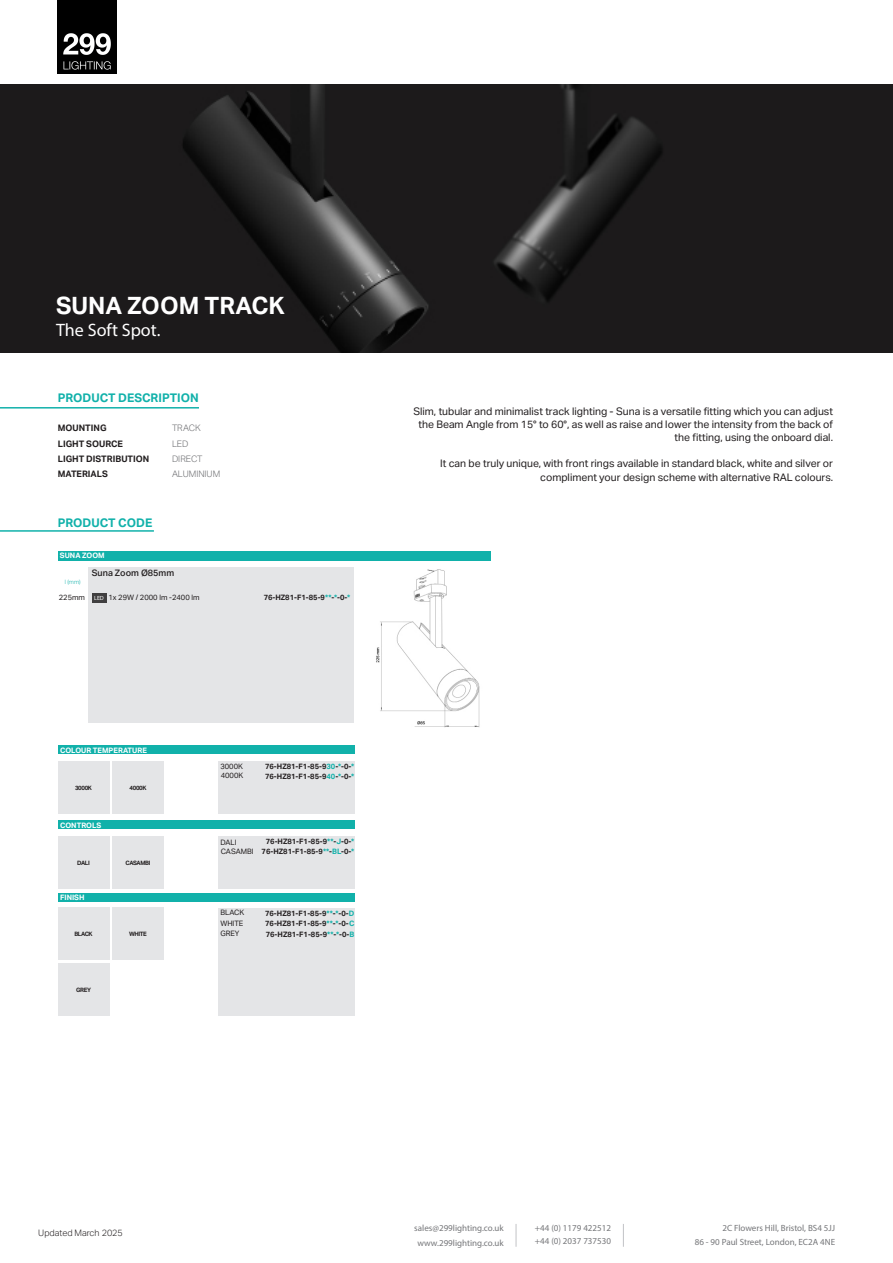
<style>
.page{position:relative;width:893px;height:1263px;background:#fff}
.page>*{position:absolute;margin:0;border:0;box-sizing:border-box;transform-origin:0 0}
.t1{font:700 24px "Aktiv Grotesk";color:#fff}
.t2{font:18px "Myriad Pro";color:#fff}
.t3{font:700 12px "Aktiv Grotesk";color:#11b1aa}
.t4{font:10.5px/12.6px "Aktiv Grotesk";color:#231f20;text-align:right}
.t5{font:9px "Myriad Pro";color:#757679}
.t6{font:700 9px "Aktiv Grotesk";color:#231f20}
.t7{font:300 9px "Aktiv Grotesk";color:#6c6d70}
.t8{font:300 9px "Aktiv Grotesk";color:#231f20}
.t9{font:500 9px "Aktiv Grotesk";color:#231f20}
.t10{font:700 7.5px "Aktiv Grotesk";color:#231f20}
.t11{font:7.5px "Aktiv Grotesk";color:#231f20}
.t12{font:700 7.5px "Aktiv Grotesk";color:#fff}
.t13{font:700 6px "Aktiv Grotesk";letter-spacing:-.06em;color:#231f20}
.t14{font:300 6px "Aktiv Grotesk";color:#11b1aa}
.t15{font:6px "Myriad Pro";color:#fff}
.s1{color:#11b1aa}
</style>
<div class="page">
<div style="left:218px;top:761px;width:136px;height:52px;background:#e4e5e7"></div>
<hr style="left:0;top:407px;width:199px;height:1px;background:#11b1aa">
<hr style="left:0;top:530px;width:154px;height:2px;background:#11b1aa">
<div style="left:58px;top:551px;width:433px;height:9px;background:#11b1aa"></div>
<div style="left:88px;top:566px;width:266px;height:156px;background:#e4e5e7"></div>
<div style="left:92px;top:593px;width:14px;height:9px;background:#403f40"></div>
<div style="left:58px;top:892px;width:296px;height:9px;background:#11b1aa"></div>
<div style="left:218px;top:908px;width:136px;height:108px;background:#e4e5e7"></div>
<div style="left:58px;top:908px;width:51px;height:52px;background:#e4e5e7"></div>
<div style="left:112px;top:908px;width:52px;height:52px;background:#e4e5e7"></div>
<svg style="left:623px;top:1224px;width:1px;height:23px"></svg>
<svg style="left:516px;top:1224px;width:1px;height:23px"></svg>
<div style="left:58px;top:745px;width:296px;height:8px;background:#11b1aa"></div>
<img style="left:376px;top:569px;width:104px;height:158px">
<img style="left:0;top:84px;width:893px;height:268px">
<img style="left:58px;top:0;width:58px;height:73px">
<div style="left:58px;top:963px;width:51px;height:53px;background:#e4e5e7"></div>
<div style="left:58px;top:761px;width:51px;height:52px;background:#e4e5e7"></div>
<div style="left:112px;top:761px;width:52px;height:52px;background:#e4e5e7"></div>
<div style="left:218px;top:836px;width:136px;height:53px;background:#e4e5e7"></div>
<div style="left:58px;top:821px;width:296px;height:8px;background:#11b1aa"></div>
<div style="left:58px;top:836px;width:51px;height:53px;background:#e4e5e7"></div>
<div style="left:112px;top:836px;width:52px;height:53px;background:#e4e5e7"></div>
<p class="t1" style="left:56px;top:291px;width:230px">SUNA ZOOM TRACK</p>
<p class="t2" style="left:56px;top:319px;width:106px">The Soft Spot.</p>
<p class="t3" style="left:58px;top:390px;width:142px">PRODUCT DESCRIPTION</p>
<p class="t6" style="left:58px;top:422px;width:50px">MOUNTING</p>
<p class="t6" style="left:58px;top:438px;width:67px">LIGHT SOURCE</p>
<p class="t6" style="left:58px;top:453px;width:93px">LIGHT DISTRIBUTION</p>
<p class="t6" style="left:58px;top:469px;width:52px">MATERIALS</p>
<p class="t7" style="left:172px;top:423px;width:30px">TRACK</p>
<p class="t7" style="left:172px;top:438px;width:18px">LED</p>
<p class="t7" style="left:172px;top:454px;width:32px">DIRECT</p>
<p class="t7" style="left:172px;top:469px;width:50px">ALUMINIUM</p>
<p class="t3" style="left:58px;top:516px;width:96px">PRODUCT CODE</p>
<p class="t12" style="left:60px;top:551px;width:46px">SUNA ZOOM</p>
<p class="t11" style="left:59px;top:593px;width:28px">225mm</p>
<p class="t9" style="left:92px;top:567px;width:84px">Suna Zoom Ø85mm</p>
<p class="t14" style="left:65px;top:578px;width:17px">l (mm)</p>
<p class="t11" style="left:108px;top:593px;width:93px">1x 29W / 2000 lm -2400 lm</p>
<p class="t15" style="left:94px;top:594px;width:11px">LED</p>
<p class="t10" style="left:264px;top:593px;width:88px">76-HZ81-F1-85-9<span class="s1">**</span>-<span class="s1">*</span>-0-<span class="s1">*</span></p>
<p class="t12" style="left:60px;top:745px;width:88px">COLOUR TEMPERATURE</p>
<p class="t13" style="left:75px;top:784px;width:18px">3000K</p>
<p class="t13" style="left:130px;top:784px;width:18px">4000K</p>
<p class="t12" style="left:60px;top:821px;width:43px">CONTROLS</p>
<p class="t13" style="left:77px;top:859px;width:14px">DALI</p>
<p class="t13" style="left:126px;top:859px;width:27px">CASAMBI</p>
<p class="t12" style="left:60px;top:893px;width:26px">FINISH</p>
<p class="t13" style="left:74px;top:930px;width:20px">BLACK</p>
<p class="t13" style="left:129px;top:930px;width:19px">WHITE</p>
<p class="t13" style="left:76px;top:986px;width:16px">GREY</p>
<p class="t11" style="left:220px;top:762px;width:24px">3000K</p>
<p class="t10" style="left:265px;top:762px;width:91px">76-HZ81-F1-85-9<span class="s1">30</span>-<span class="s1">*</span>-0-<span class="s1">*</span></p>
<p class="t11" style="left:221px;top:771px;width:24px">4000K</p>
<p class="t10" style="left:265px;top:772px;width:91px">76-HZ81-F1-85-9<span class="s1">40</span>-<span class="s1">*</span>-0-<span class="s1">*</span></p>
<p class="t11" style="left:220px;top:837px;width:18px">DALI</p>
<p class="t10" style="left:266px;top:837px;width:90px">76-HZ81-F1-85-9<span class="s1">**</span>-<span class="s1">J</span>-0-<span class="s1">*</span></p>
<p class="t11" style="left:221px;top:847px;width:35px">CASAMBI</p>
<p class="t10" style="left:262px;top:847px;width:94px">76-HZ81-F1-85-9<span class="s1">**</span>-<span class="s1">BL</span>-0-<span class="s1">*</span></p>
<p class="t11" style="left:220px;top:908px;width:26px">BLACK</p>
<p class="t11" style="left:220px;top:919px;width:25px">WHITE</p>
<p class="t11" style="left:220px;top:929px;width:21px">GREY</p>
<p class="t10" style="left:265px;top:909px;width:91px">76-HZ81-F1-85-9<span class="s1">**</span>-<span class="s1">*</span>-0-<span class="s1">D</span></p>
<p class="t10" style="left:265px;top:919px;width:91px">76-HZ81-F1-85-9<span class="s1">**</span>-<span class="s1">*</span>-0-<span class="s1">C</span></p>
<p class="t10" style="left:266px;top:930px;width:90px">76-HZ81-F1-85-9<span class="s1">**</span>-<span class="s1">*</span>-0-<span class="s1">B</span></p>
<p class="t4" style="left:413px;top:405px;width:421px">Slim, tubular and minimalist track lighting - Suna is a versatile fitting which you can adjust the Beam Angle from 15° to 60°, as well as raise and lower the intensity from the back of the fitting, using the onboard dial.</p>
<p class="t4" style="left:440px;top:457px;width:394px">It can be truly unique, with front rings available in standard black, white and silver or</p>
<p class="t4" style="left:540px;top:471px;width:294px">compliment your design scheme with alternative RAL colours.</p>
<p class="t8" style="left:38px;top:1227px;width:86px">Updated March 2025</p>
<p class="t5" style="left:414px;top:1222px;width:91px">sales@299lighting.co.uk</p>
<p class="t5" style="left:417px;top:1237px;width:88px">www.299lighting.co.uk</p>
<p class="t5" style="left:535px;top:1222px;width:78px">+44 (0) 1179 422512</p>
<p class="t5" style="left:535px;top:1235px;width:78px">+44 (0) 2037 737530</p>
<p class="t5" style="left:722px;top:1222px;width:114px">2C Flowers Hill, Bristol, BS4 5JJ</p>
<p class="t5" style="left:695px;top:1237px;width:142px">86 - 90 Paul Street, London, EC2A 4NE</p>
</div>
